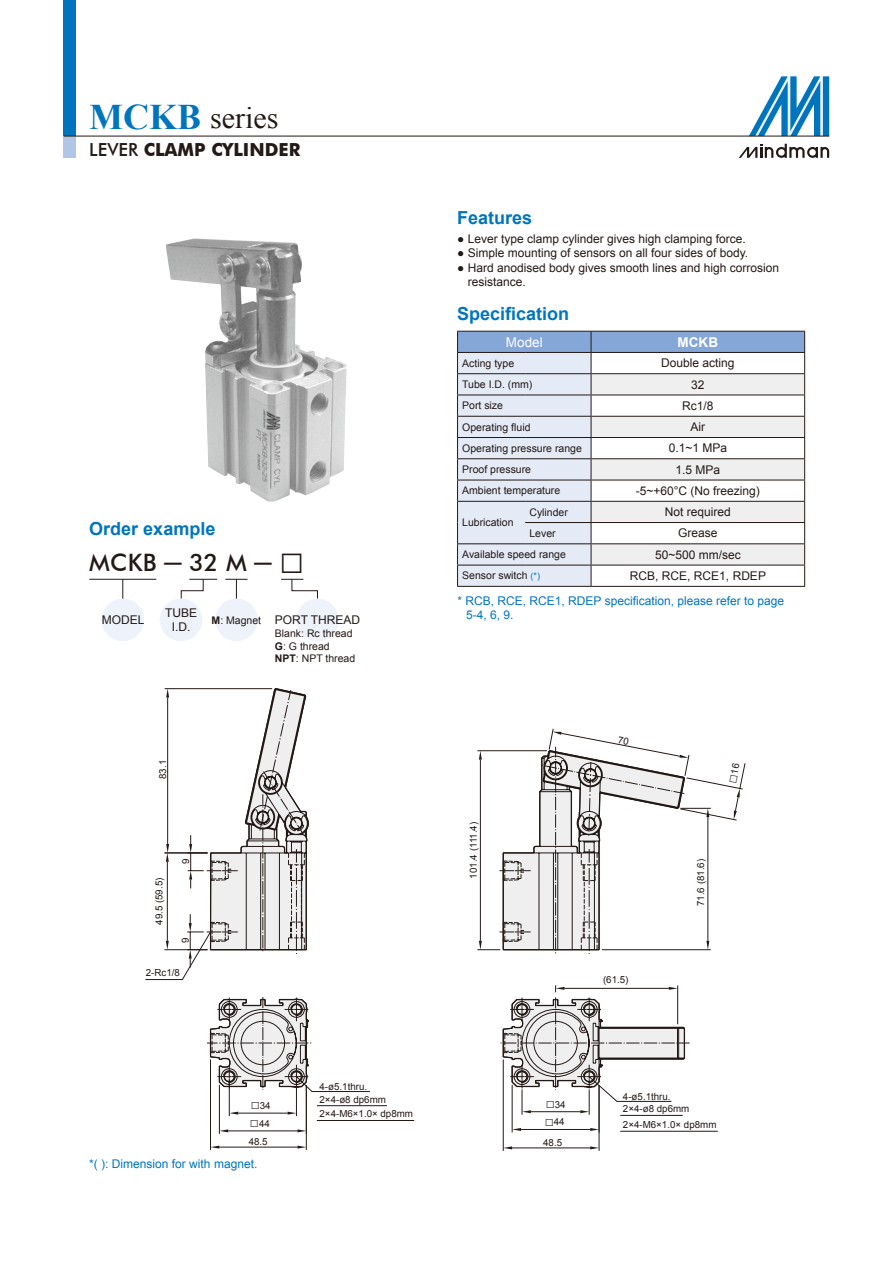
<style>
.page{position:relative;width:893px;height:1263px;background:#fff}
.page>*{position:absolute;margin:0;border:0;box-sizing:border-box;transform-origin:0 0}
.t1{font:30px "Times New Roman";color:#231916}
.t2{font:500 24px "Futura BT";letter-spacing:.01em;color:#231916}
.t3{font:700 18px "Arial";color:#0075be}
.t4{font:700 18px "Futura BT";color:#231916}
.Table_Paragraph{font:13.5px "Arial";color:#fff}
.Table_Paragraph-2{font:700 13.5px "Arial";color:#fff}
.Table_Paragraph-3{font:12px/14.4px "Arial";color:#231916}
.Table_Paragraph-4{font:12px/14.4px "Arial";color:#0075be}
.Table_Paragraph-5{font:10.5px "Arial";color:#231916}
.t5{font:9.75px "Arial";color:#231916}
.s1{font-weight:700;font-size:36px;color:#0075be}
.s2{font-weight:500}
.s3{font-family:"Arial";font-weight:400}
.s4{font-family:"Arial";font-weight:400;font-size:42px}
.s5{font-weight:700}
.s6{font-size:9px;color:#0075be}
.s7{font-size:15px}
</style>
<div class="page">
<svg style="left:749px;top:76px;width:80px;height:60px"></svg>
<svg style="left:739px;top:144px;width:90px;height:14px"></svg>
<div style="left:64px;top:0;width:12px;height:136px;background:#0075be"></div>
<div style="left:64px;top:136px;width:12px;height:21px;background:#b1c5e6"></div>
<hr style="left:64px;top:136px;width:765px;height:1px;background:#231916">
<img style="left:166px;top:238px;width:181px;height:263px">
<svg style="left:457px;top:331px;width:348px;height:255px"></svg>
<hr style="left:457px;top:586px;width:68px;height:1px;background:#231916">
<hr style="left:525px;top:586px;width:66px;height:1px;background:#231916">
<hr style="left:591px;top:586px;width:214px;height:1px;background:#231916">
<svg style="left:122px;top:580px;width:1px;height:19px"></svg>
<div style="left:102px;top:599px;width:42px;height:42px;background:#eef2fa;border-radius:50%"></div>
<div style="left:215px;top:599px;width:43px;height:42px;background:#eef2fa;border-radius:50%"></div>
<hr style="left:89px;top:579px;width:67px;height:1px;background:#231916">
<svg style="left:225px;top:579px;width:22px;height:20px"></svg>
<svg style="left:180px;top:578px;width:37px;height:22px"></svg>
<svg style="left:281px;top:578px;width:37px;height:22px"></svg>
<div style="left:160px;top:599px;width:42px;height:42px;background:#eef2fa;border-radius:50%"></div>
<div style="left:296px;top:599px;width:43px;height:42px;background:#eef2fa;border-radius:50%"></div>
<svg style="left:590px;top:1146px;width:9px;height:3px"></svg>
<svg style="left:504px;top:1146px;width:8px;height:3px"></svg>
<hr style="left:512px;top:1148px;width:78px;height:1px;background:#231916">
<hr style="left:503px;top:1059px;width:1px;height:92px;background:#231916">
<hr style="left:599px;top:1085px;width:1px;height:66px;background:#231916">
<svg style="left:297px;top:1145px;width:9px;height:3px"></svg>
<svg style="left:211px;top:1145px;width:8px;height:3px"></svg>
<hr style="left:219px;top:1147px;width:78px;height:1px;background:#231916">
<hr style="left:210px;top:1059px;width:1px;height:91px;background:#231916">
<hr style="left:306px;top:1085px;width:1px;height:65px;background:#231916">
<hr style="left:219px;top:1085px;width:1px;height:49px;background:#231916">
<hr style="left:167px;top:862px;width:1px;height:79px;background:#231916">
<hr style="left:164px;top:853px;width:44px;height:1px;background:#231916">
<svg style="left:166px;top:844px;width:3px;height:18px"></svg>
<svg style="left:166px;top:689px;width:3px;height:8px"></svg>
<hr style="left:167px;top:697px;width:1px;height:147px;background:#231916">
<hr style="left:165px;top:688px;width:107px;height:1px;background:#231916">
<hr style="left:165px;top:853px;width:43px;height:1px;background:#231916">
<svg style="left:145px;top:931px;width:573px;height:201px"></svg>
<svg style="left:187px;top:688px;width:122px;height:279px"></svg>
<svg style="left:477px;top:728px;width:268px;height:226px"></svg>
<p class="t1" style="left:89px;top:98px;width:191px"><span class="s1">MCKB</span> series</p>
<p class="t4" style="left:89px;top:139px;width:212px"><span class="s2">LEVER</span> CLAMP CYLINDER</p>
<p class="t3" style="left:89px;top:517px;width:128px">Order example</p>
<p class="t2" style="left:89px;top:548px;width:217px">MCKB <span class="s3">─</span> 32 M <span class="s3">─</span> <span class="s4">□</span></p>
<p class="Table_Paragraph-3" style="left:165px;top:606px;width:34px">TUBE</p>
<p class="Table_Paragraph-3" style="left:172px;top:620px;width:20px">I.D.</p>
<p class="Table_Paragraph-3" style="left:102px;top:613px;width:44px">MODEL</p>
<p class="Table_Paragraph-5" style="left:212px;top:613px;width:51px"><span class="s5">M</span>: Magnet</p>
<p class="Table_Paragraph-3" style="left:275px;top:613px;width:87px">PORT THREAD</p>
<p class="Table_Paragraph-5" style="left:275px;top:627px;width:79px">Blank: Rc thread</p>
<p class="Table_Paragraph-5" style="left:275px;top:639px;width:56px"><span class="s5">G</span>: G thread</p>
<p class="Table_Paragraph-5" style="left:275px;top:652px;width:82px"><span class="s5">NPT</span>: NPT thread</p>
<p class="t5" style="left:156px;top:779px;width:20px;rotate:-90deg">83.1</p>
<p class="t5" style="left:153px;top:925px;width:49px;rotate:-90deg">49.5 (59.5)</p>
<p class="t5" style="left:179px;top:864px;width:7px;rotate:-90deg">9</p>
<p class="t5" style="left:179px;top:943px;width:7px;rotate:-90deg">9</p>
<p class="t5" style="left:146px;top:966px;width:36px">2-Rc1/8</p>
<p class="t5" style="left:320px;top:1080px;width:49px">4-ø5.1thru.</p>
<p class="t3" style="left:457px;top:206px;width:77px">Features</p>
<p class="Table_Paragraph-3" style="left:457px;top:232px;width:290px">● Lever type clamp cylinder gives high clamping force.</p>
<p class="Table_Paragraph-3" style="left:457px;top:246px;width:293px">● Simple mounting of sensors on all four sides of body.</p>
<p class="Table_Paragraph-3" style="left:468px;top:260px;width:313px;text-indent:-11px">● Hard anodised body gives smooth lines and high corrosion resistance.</p>
<p class="t3" style="left:457px;top:302px;width:114px">Specification</p>
<p class="Table_Paragraph" style="left:506px;top:333px;width:38px">Model</p>
<p class="Table_Paragraph-2" style="left:678px;top:333px;width:42px">MCKB</p>
<p class="Table_Paragraph-5" style="left:462px;top:356px;width:53px">Acting type</p>
<p class="Table_Paragraph-3" style="left:661px;top:356px;width:75px">Double acting</p>
<p class="Table_Paragraph-5" style="left:462px;top:378px;width:72px">Tube I.D. (mm)</p>
<p class="Table_Paragraph-3" style="left:691px;top:377px;width:15px">32</p>
<p class="Table_Paragraph-5" style="left:462px;top:399px;width:42px">Port size</p>
<p class="Table_Paragraph-3" style="left:682px;top:399px;width:33px">Rc1/8</p>
<p class="Table_Paragraph-5" style="left:462px;top:420px;width:70px">Operating fluid</p>
<p class="Table_Paragraph-3" style="left:690px;top:420px;width:16px">Air</p>
<p class="Table_Paragraph-5" style="left:462px;top:441px;width:121px">Operating pressure range</p>
<p class="Table_Paragraph-3" style="left:669px;top:441px;width:60px">0.1~1 MPa</p>
<p class="Table_Paragraph-5" style="left:462px;top:463px;width:70px">Proof pressure</p>
<p class="Table_Paragraph-3" style="left:675px;top:462px;width:46px">1.5 MPa</p>
<p class="Table_Paragraph-5" style="left:462px;top:484px;width:100px">Ambient temperature</p>
<p class="Table_Paragraph-3" style="left:636px;top:484px;width:126px">-5~+60°C (No freezing)</p>
<p class="Table_Paragraph-5" style="left:462px;top:516px;width:53px">Lubrication</p>
<p class="Table_Paragraph-5" style="left:529px;top:505px;width:40px">Cylinder</p>
<p class="Table_Paragraph-3" style="left:665px;top:505px;width:68px">Not required</p>
<p class="Table_Paragraph-5" style="left:529px;top:526px;width:28px">Lever</p>
<p class="Table_Paragraph-3" style="left:678px;top:526px;width:41px">Grease</p>
<p class="Table_Paragraph-5" style="left:462px;top:548px;width:105px">Available speed range</p>
<p class="Table_Paragraph-3" style="left:655px;top:547px;width:87px">50~500 mm/sec</p>
<p class="Table_Paragraph-5" style="left:462px;top:569px;width:79px">Sensor switch <span class="s6">(*)</span></p>
<p class="Table_Paragraph-3" style="left:630px;top:569px;width:138px">RCB, RCE, RCE1, RDEP</p>
<p class="Table_Paragraph-4" style="left:466px;top:594px;width:320px;text-indent:-9px">* RCB, RCE, RCE1, RDEP specification, please refer to page<br>5-4, 6, 9.</p>
<p class="t5" style="left:467px;top:878px;width:58px;rotate:-90deg">101.4 (111.4)</p>
<p class="t5" style="left:603px;top:973px;width:27px">(61.5)</p>
<p class="t5" style="left:694px;top:906px;width:49px;rotate:-90deg">71.6 (81.6)</p>
<p class="t5" style="left:320px;top:1093px;width:68px">2×4-ø8 dp6mm</p>
<p class="t5" style="left:251px;top:1099px;width:21px"><span class="s7">□</span>34</p>
<p class="t5" style="left:546px;top:1098px;width:21px"><span class="s7">□</span>34</p>
<p class="t5" style="left:320px;top:1107px;width:95px">2×4-M6×1.0× dp8mm</p>
<p class="t5" style="left:250px;top:1117px;width:21px"><span class="s7">□</span>44</p>
<p class="t5" style="left:545px;top:1115px;width:21px"><span class="s7">□</span>44</p>
<p class="t5" style="left:249px;top:1136px;width:20px">48.5</p>
<p class="Table_Paragraph-4" style="left:89px;top:1157px;width:170px">*( ): Dimension for with magnet.</p>
<p class="t5" style="left:543px;top:1136px;width:20px">48.5</p>
<p class="t5" style="left:623px;top:1090px;width:49px">4-ø5.1thru.</p>
<p class="t5" style="left:623px;top:1102px;width:68px">2×4-ø8 dp6mm</p>
<p class="t5" style="left:623px;top:1118px;width:95px">2×4-M6×1.0× dp8mm</p>
</div>
